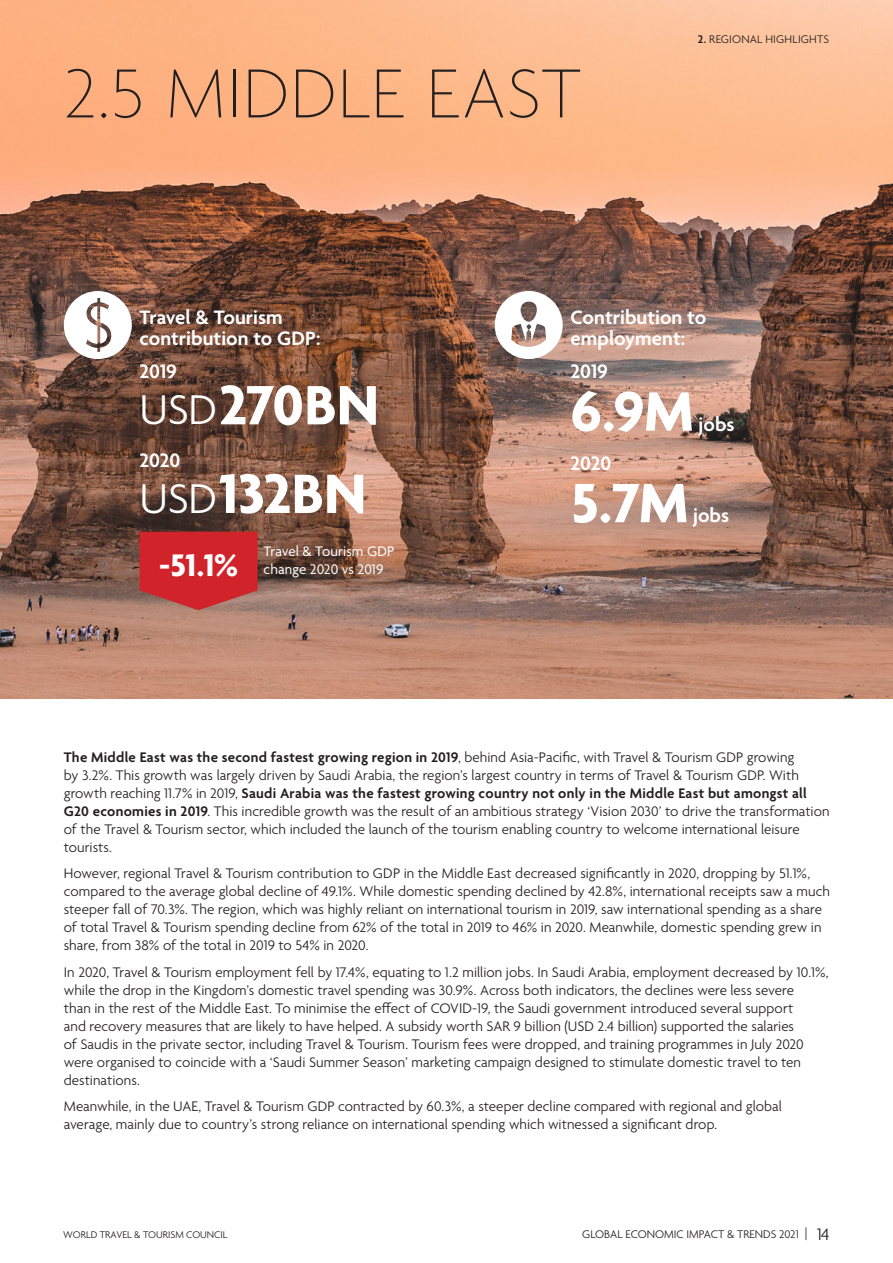
<style>
.page{position:relative;width:893px;height:1263px;background:#fff}
.page>*{position:absolute;margin:0;border:0;box-sizing:border-box;transform-origin:0 0}
.t1{font:100 75px "Agenda";letter-spacing:.015em;color:#231f20}
.t2{font:700 60px "Agenda";letter-spacing:-.005em;color:#fff}
.t3{font:700 33.75px "Agenda";color:#fff}
.body{font:600 21px/21px "Agenda";color:#fff}
.body-2{font:300 15px/18px "Agenda";letter-spacing:.005em;color:#231f20}
.body-3{font:15px/18px "Agenda";color:#fff}
.t4{font:300 12px "Agenda";color:#231f20}
.t5{font:300 10.5px "Agenda";color:#231f20}
.s1{font-weight:600}
.s2{font-weight:300;font-size:45px}
.s3{font-size:13.5px}
.s4{font-size:18px}
</style>
<div class="page">
<img style="left:0;top:0;width:893px;height:698px">
<svg style="left:140px;top:532px;width:118px;height:78px;background:#cb2e33"></svg>
<svg style="left:64px;top:291px;width:68px;height:68px"></svg>
<svg style="left:495px;top:291px;width:68px;height:68px"></svg>
<p class="t1" style="left:64px;top:53px;width:519px">2.5 MIDDLE EAST</p>
<p class="t4" style="left:698px;top:32px;width:133px"><span class="s1">2.</span> REGIONAL HIGHLIGHTS</p>
<p class="body" style="left:140px;top:308px;width:182px">Travel &amp; Tourism contribution to GDP:</p>
<p class="body" style="left:570px;top:308px;width:137px">Contribution to employment:</p>
<p class="body" style="left:140px;top:362px;width:39px">2019</p>
<p class="body" style="left:570px;top:362px;width:39px">2019</p>
<p class="t2" style="left:140px;top:373px;width:241px"><span class="s2">USD</span>270BN</p>
<p class="t2" style="left:570px;top:379px;width:125px">6.9M</p>
<p class="body" style="left:699px;top:415px;width:37px">jobs</p>
<p class="body" style="left:140px;top:451px;width:42px">2020</p>
<p class="body" style="left:570px;top:454px;width:42px">2020</p>
<p class="t2" style="left:140px;top:461px;width:228px"><span class="s2">USD</span>132BN</p>
<p class="t3" style="left:159px;top:547px;width:80px">-51.1%</p>
<p class="body-3" style="left:264px;top:543px;width:132px">Travel &amp; Tourism GDP change 2020 vs 2019</p>
<p class="t2" style="left:570px;top:471px;width:119px">5.7M</p>
<p class="body" style="left:693px;top:506px;width:37px">jobs</p>
<p class="body-2" style="left:64px;top:749px;width:767px"><span class="s1">The Middle East was the second fastest growing region in 2019</span>, behind Asia-Pacific, with Travel &amp; Tourism GDP growing<br>by 3.2%. This growth was largely driven by Saudi Arabia, the region’s largest country in terms of Travel &amp; Tourism GDP. With growth reaching 11.7% in 2019, <span class="s1">Saudi Arabia was the fastest growing country not only in the Middle East but amongst all G20 economies in 2019</span>. This incredible growth was the result of an ambitious strategy ‘Vision 2030’ to drive the transformation of the Travel &amp; Tourism sector, which included the launch of the tourism enabling country to welcome international leisure tourists.</p>
<p class="body-2" style="left:64px;top:865px;width:768px">However, regional Travel &amp; Tourism contribution to GDP in the Middle East decreased significantly in 2020, dropping by 51.1%, compared to the average global decline of 49.1%. While domestic spending declined by 42.8%, international receipts saw a much steeper fall of 70.3%. The region, which was highly reliant on international tourism in 2019, saw international spending as a share of total Travel &amp; Tourism spending decline from 62% of the total in 2019 to 46% in 2020. Meanwhile, domestic spending grew in share, from 38% of the total in 2019 to 54% in 2020.</p>
<p class="body-2" style="left:64px;top:964px;width:766px">In 2020, Travel &amp; Tourism employment fell by 17.4%, equating to 1.2 million jobs. In Saudi Arabia, employment decreased by 10.1%, while the drop in the Kingdom’s domestic travel spending was 30.9%. Across both indicators, the declines were less severe<br>than in the rest of the Middle East. To minimise the effect of COVID-19, the Saudi government introduced several support<br>and recovery measures that are likely to have helped. A subsidy worth SAR 9 billion (USD 2.4 billion) supported the salaries<br>of Saudis in the private sector, including Travel &amp; Tourism. Tourism fees were dropped, and training programmes in July 2020 were organised to coincide with a ‘Saudi Summer Season’ marketing campaign designed to stimulate domestic travel to ten destinations.</p>
<p class="body-2" style="left:64px;top:1098px;width:720px">Meanwhile, in the UAE, Travel &amp; Tourism GDP contracted by 60.3%, a steeper decline compared with regional and global average, mainly due to country’s strong reliance on international spending which witnessed a significant drop.</p>
<p class="t5" style="left:63px;top:1229px;width:166px">WORLD TRAVEL &amp; TOURISM COUNCIL</p>
<p class="t4" style="left:582px;top:1228px;width:249px">GLOBAL ECONOMIC IMPACT &amp; TRENDS 2021 <span class="s3">|</span> <span class="s4">14</span></p>
</div>
